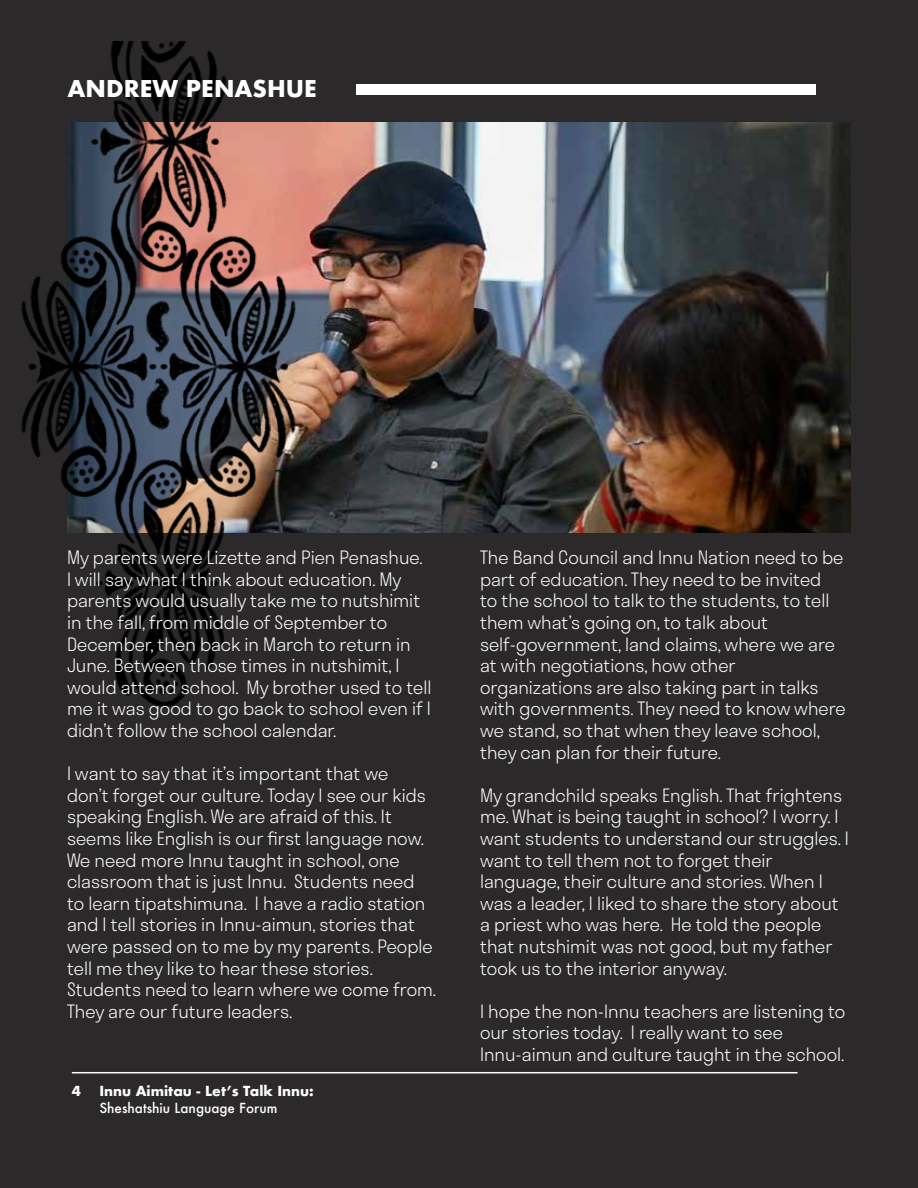
<style>
.page{position:relative;width:918px;height:1188px;background:#2c292a}
.page>*{position:absolute;margin:0;border:0;box-sizing:border-box;transform-origin:0 0}
.t1{font:700 22.5px "Futura";color:#fff}
.t2{font:300 18px/21.6px "Stratos";color:#fff}
.t3{font:700 13.5px "Futura";color:#fff}
.t4{font:500 13.5px "Futura";color:#fff}
</style>
<div class="page">
<img style="left:435px;top:122px;width:416px;height:411px">
<div style="left:356px;top:84px;width:459px;height:10px;background:#fff"></div>
<img style="left:21px;top:41px;width:414px;height:666px">
<hr style="left:72px;top:1072px;width:726px;height:1px;background:#fff">
<p class="t1" style="left:68px;top:72px;width:251px">ANDREW PENASHUE</p>
<p class="t2" style="left:67px;top:546px;width:366px">My parents were Lizette and Pien Penashue.<br>I will say what I think about education. My parents would usually take me to nutshimit in the fall, from middle of September to December, then back in March to return in June. Between those times in nutshimit, I would attend school. My brother used to tell me it was good to go back to school even if I didn’t follow the school calendar.</p>
<p class="t2" style="left:67px;top:762px;width:371px">I want to say that it’s important that we<br>don’t forget our culture. Today I see our kids speaking English. We are afraid of this. It seems like English is our first language now.<br>We need more Innu taught in school, one classroom that is just Innu. Students need to learn tipatshimuna. I have a radio station and I tell stories in Innu-aimun, stories that were passed on to me by my parents. People tell me they like to hear these stories.<br>Students need to learn where we come from.<br>They are our future leaders.</p>
<p class="t3" style="left:72px;top:1081px;width:11px">4</p>
<p class="t3" style="left:99px;top:1081px;width:216px">Innu Aimitau - Let’s Talk Innu:</p>
<p class="t4" style="left:99px;top:1098px;width:180px">Sheshatshiu Language Forum</p>
<p class="t2" style="left:480px;top:546px;width:367px">The Band Council and Innu Nation need to be part of education. They need to be invited<br>to the school to talk to the students, to tell them what’s going on, to talk about self-government, land claims, where we are at with negotiations, how other organizations are also taking part in talks with governments. They need to know where we stand, so that when they leave school, they can plan for their future.</p>
<p class="t2" style="left:480px;top:784px;width:370px">My grandchild speaks English. That frightens me. What is being taught in school? I worry. I want students to understand our struggles. I want to tell them not to forget their language, their culture and stories. When I was a leader, I liked to share the story about a priest who was here. He told the people that nutshimit was not good, but my father took us to the interior anyway.</p>
<p class="t2" style="left:480px;top:1000px;width:367px">I hope the non-Innu teachers are listening to our stories today. I really want to see<br>Innu-aimun and culture taught in the school.</p>
</div>
